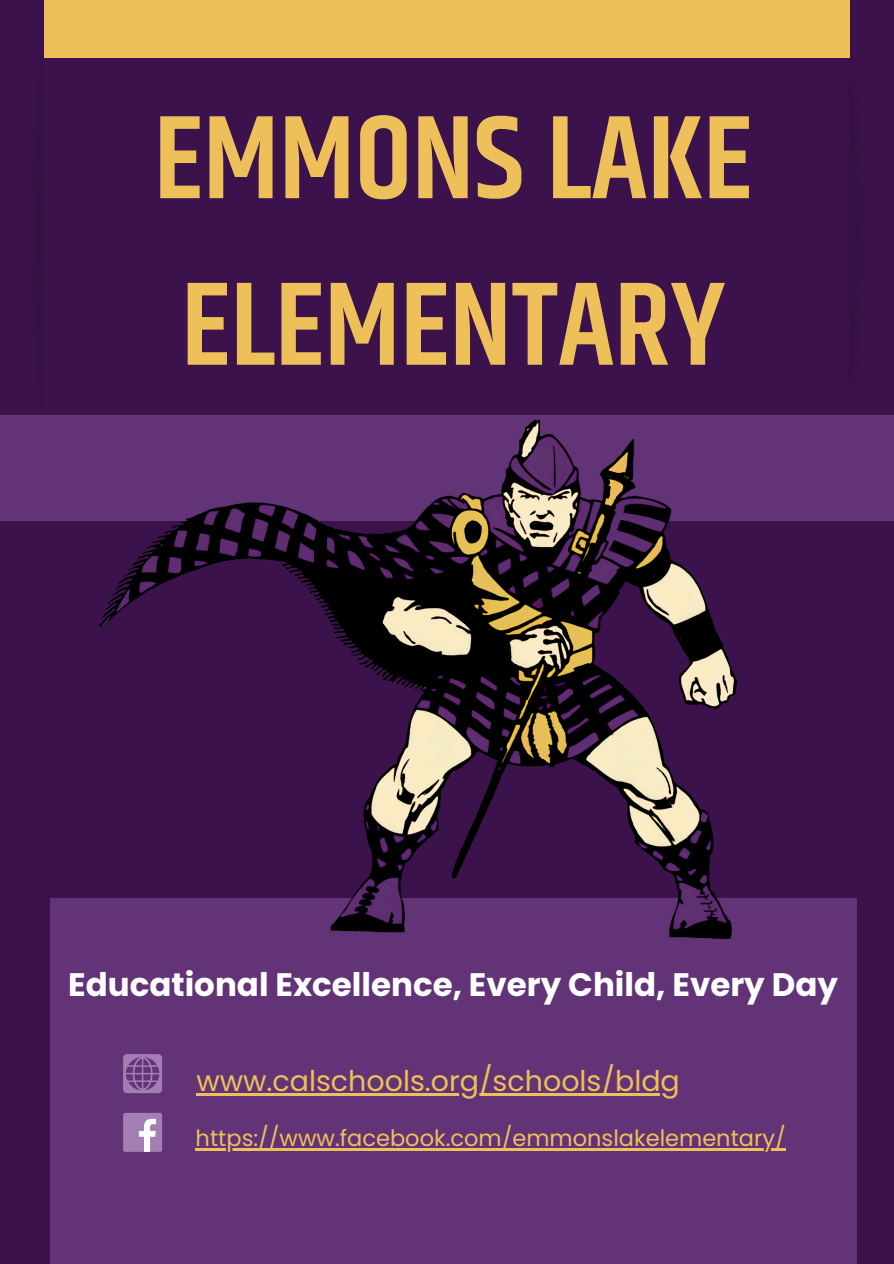
<style>
.page{position:relative;width:894px;height:1264px;background:#fff}
.page>*{position:absolute;margin:0;border:0;box-sizing:border-box;transform-origin:0 0}
.t1{font:600 119.4px/166.5px "Khand";color:#edc059}
.t2{font:700 32.55px "Poppins";color:#fff}
.t3{font:28.5px "Poppins";color:#edc059}
.t4{font:22.5px "Poppins";color:#edc059}
</style>
<div class="page">
<div style="left:0;top:0;width:893px;height:1263px;background:#3b124c"></div>
<div style="left:50px;top:898px;width:806px;height:365px;background:#633377"></div>
<div style="left:44px;top:0;width:805px;height:57px;background:#edc059"></div>
<div style="left:0;top:415px;width:893px;height:105px;background:#633377"></div>
<div style="left:123px;top:1112px;width:39px;height:39px;background:#a37eb2;border-radius:2px"></div>
<svg style="left:139px;top:1118px;width:17px;height:33px"></svg>
<svg style="left:123px;top:1054px;width:39px;height:39px"></svg>
<img style="left:89px;top:419px;width:670px;height:520px">
<hr style="left:196px;top:1093px;width:483px;height:2px;background:#edc059">
<hr style="left:195px;top:1148px;width:590px;height:2px;background:#edc059">
<p class="t1" style="left:154px;top:81px;width:600px">EMMONS LAKE<br>ELEMENTARY</p>
<h2 class="t2" style="left:68px;top:961px;width:771px">Educational Excellence, Every Child, Every Day</h2>
<h1 class="t3" style="left:196px;top:1061px;width:485px">www.calschools.org/schools/bldg</h1>
<p class="t4" style="left:195px;top:1122px;width:591px">https://www.facebook.com/emmonslakelementary/</p>
</div>
